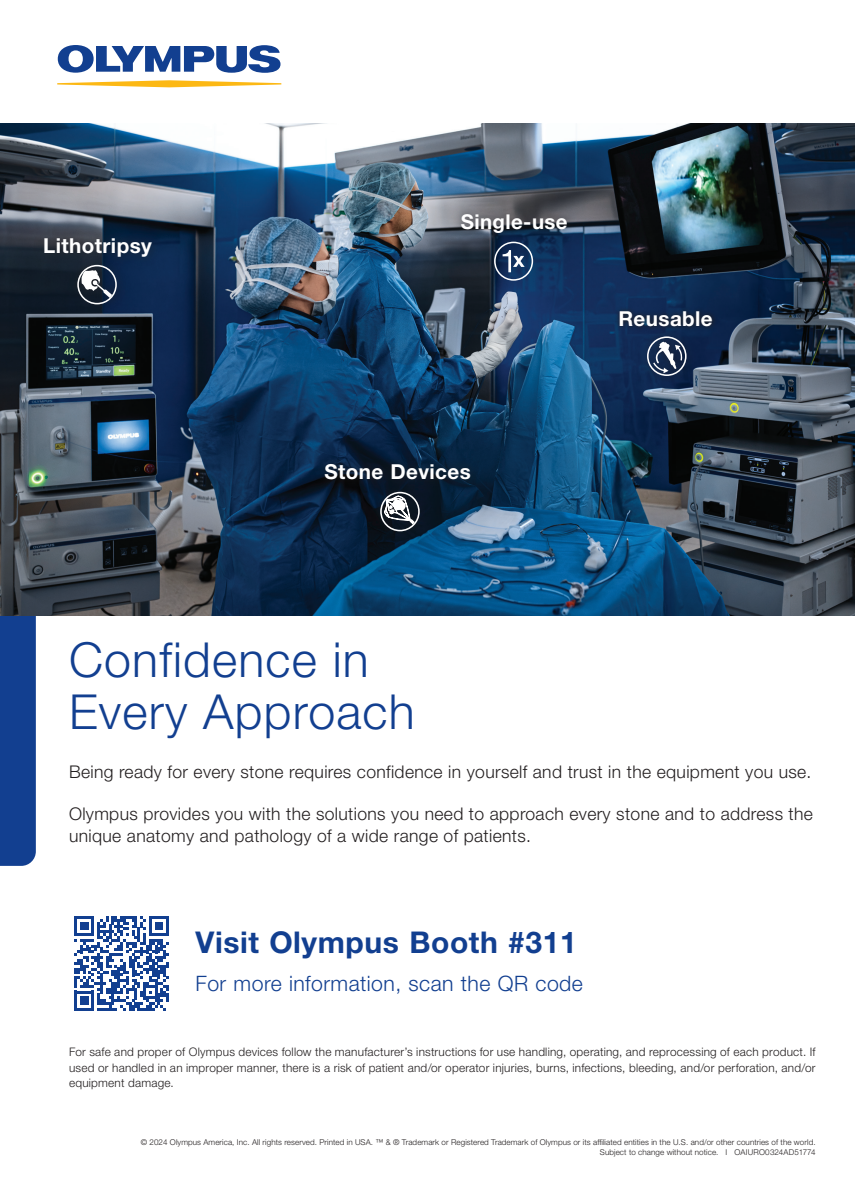
<style>
.page{position:relative;width:855px;height:1193px;background:#fff}
.page>*{position:absolute;margin:0;border:0;box-sizing:border-box;transform-origin:0 0}
.t1{font:300 48.25px/52.6px "Helvetica Neue LT Std";letter-spacing:.025em;color:#123f90}
.t2{font:700 30px "Helvetica Neue LT Std";letter-spacing:.02em;color:#123f90}
.t3{font:300 21.25px "Helvetica Neue LT Std";letter-spacing:.02em;color:#123f90}
.t4{font:700 20.62px "Helvetica Neue LT Std";letter-spacing:.02em;color:#fff}
.t5{font:700 20.38px "Helvetica Neue LT Std";letter-spacing:.02em;color:#fff}
.t6{font:300 17.5px/21.2px "Helvetica Neue LT Std";letter-spacing:.02em;color:#231f20}
.t7{font:300 11.75px/15.2px "Helvetica Neue LT Std";letter-spacing:.02em;color:#231f20;text-align:justify}
.t8{font:300 8px/10.8px "Helvetica Neue LT Std";letter-spacing:.01em;color:#231f20;text-align:right}
</style>
<div class="page">
<div style="left:0;top:615px;width:36px;height:251px;background:#123f90"></div>
<svg style="left:58px;top:45px;width:223px;height:28px"></svg>
<svg style="left:57px;top:80px;width:224px;height:7px"></svg>
<img style="left:0;top:124px;width:855px;height:491px">
<div style="left:68px;top:256px;width:58px;height:57px;background:#231f20;opacity:.75"></div>
<svg style="left:77px;top:267px;width:40px;height:37px"></svg>
<div style="left:34px;top:227px;width:128px;height:40px;background:#231f20;opacity:.75"></div>
<div style="left:638px;top:327px;width:58px;height:58px;background:#231f20;opacity:.75"></div>
<svg style="left:647px;top:336px;width:40px;height:40px"></svg>
<svg style="left:615px;top:306px;width:102px;height:26px"></svg>
<div style="left:371px;top:483px;width:58px;height:57px;background:#231f20;opacity:.75"></div>
<svg style="left:380px;top:492px;width:40px;height:39px"></svg>
<div style="left:314px;top:453px;width:167px;height:37px;background:#231f20;opacity:.75"></div>
<svg style="left:494px;top:244px;width:39px;height:37px"></svg>
<div style="left:451px;top:204px;width:126px;height:40px;background:#231f20;opacity:.75"></div>
<svg style="left:74px;top:916px;width:95px;height:94px"></svg>
<p class="t4" style="left:43px;top:233px;width:110px">Lithotripsy</p>
<p class="t5" style="left:461px;top:209px;width:108px">Single-use</p>
<p class="t4" style="left:618px;top:306px;width:96px">Reusable</p>
<p class="t4" style="left:324px;top:459px;width:148px">Stone Devices</p>
<p class="t1" style="left:69px;top:632px;width:347px">Confidence in<br>Every Approach</p>
<p class="t6" style="left:69px;top:760px;width:744px">Being ready for every stone requires confidence in yourself and trust in the equipment you use.</p>
<p class="t6" style="left:69px;top:803px;width:745px">Olympus provides you with the solutions you need to approach every stone and to address the unique anatomy and pathology of a wide range of patients.</p>
<p class="t2" style="left:196px;top:923px;width:383px">Visit Olympus Booth #311</p>
<p class="t3" style="left:196px;top:970px;width:389px">For more information, scan the QR code</p>
<p class="t7" style="left:69px;top:1044px;width:748px">For safe and proper of Olympus devices follow the manufacturer’s instructions for use handling, operating, and reprocessing of each product. If used or handled in an improper manner, there is a risk of patient and/or operator injuries, burns, infections, bleeding, and/or perforation, and/or equipment damage.</p>
<p class="t8" style="left:141px;top:1136px;width:676px">© 2024 Olympus America, Inc. All rights reserved. Printed in USA. ™ &amp; ® Trademark or Registered Trademark of Olympus or its affiliated entities in the U.S. and/or other countries of the world.<br>Subject to change without notice. I OAIURO0324AD51774</p>
</div>
